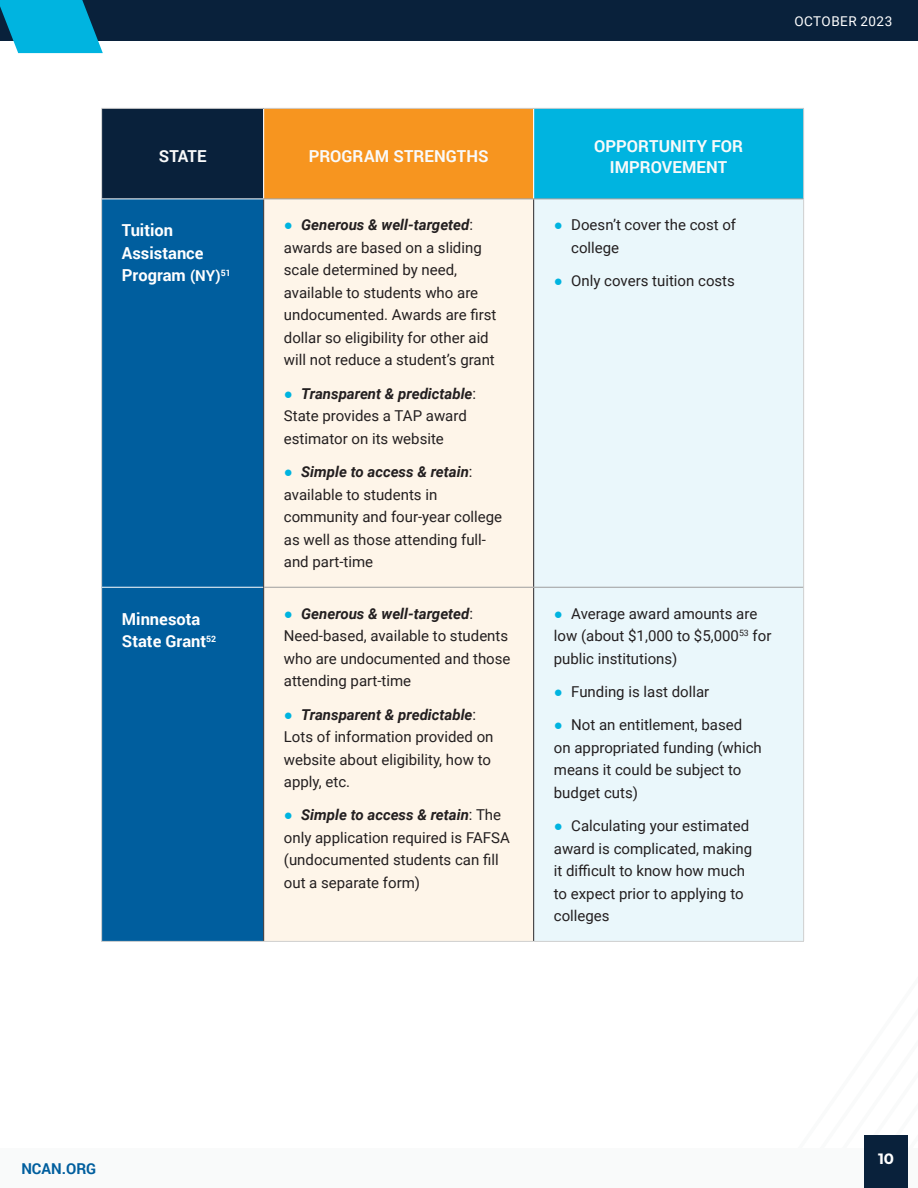
<style>
.page{position:relative;width:918px;height:1188px;background:#fff}
.page>*{position:absolute;margin:0;border:0;box-sizing:border-box;transform-origin:0 0}
.t1{font:700 16.5px/22.5px "Roboto";color:#fff}
.t2{font:700 16.5px/21px "Roboto";letter-spacing:.005em;color:#f9fafa;text-align:center}
.t3{font:15px/22.5px "Roboto";color:#231f20}
.t4{font:700 15px "Roboto";color:#005e9e}
.t5{font:700 15px "Montserrat";color:#fff}
.t6{font:13.5px "Roboto";letter-spacing:.035em;color:#fff}
.s1{font-size:15px}
.s2{font-family:"Arial";color:#00b4e0}
.s3{font-weight:700;font-style:italic}
</style>
<div class="page">
<div style="left:0;top:1148px;width:918px;height:40px;background:#f9fafa"></div>
<div style="left:864px;top:1135px;width:44px;height:53px;background:#09213b"></div>
<div style="left:0;top:0;width:918px;height:40px;background:#09213b"></div>
<svg style="left:0;top:0;width:103px;height:53px"></svg>
<div style="left:102px;top:108px;width:162px;height:91px;background:#09213b"></div>
<div style="left:264px;top:108px;width:270px;height:91px;background:#f7951f"></div>
<div style="left:534px;top:108px;width:270px;height:91px;background:#00b4e0"></div>
<div style="left:102px;top:200px;width:161px;height:741px;background:#005e9e"></div>
<div style="left:264px;top:200px;width:269px;height:741px;background:#fef5e9"></div>
<div style="left:534px;top:200px;width:269px;height:741px;background:#eaf7fb"></div>
<hr style="left:263px;top:199px;width:1px;height:388px;background:#413f41">
<hr style="left:533px;top:199px;width:1px;height:388px;background:#413f41">
<hr style="left:263px;top:587px;width:1px;height:354px;background:#413f41">
<hr style="left:533px;top:588px;width:1px;height:353px;background:#413f41">
<hr style="left:263px;top:109px;width:1px;height:90px;background:#fff">
<hr style="left:533px;top:109px;width:1px;height:90px;background:#fff">
<hr style="left:101px;top:108px;width:163px;height:1px;background:#cfcfcf">
<hr style="left:101px;top:109px;width:1px;height:90px;background:#cfcfcf">
<hr style="left:264px;top:108px;width:270px;height:1px;background:#cfcfcf">
<hr style="left:534px;top:108px;width:270px;height:1px;background:#cfcfcf">
<hr style="left:803px;top:109px;width:1px;height:90px;background:#cfcfcf">
<hr style="left:264px;top:199px;width:270px;height:1px;background:#9e9e9e">
<hr style="left:534px;top:199px;width:269px;height:1px;background:#9e9e9e">
<hr style="left:101px;top:199px;width:1px;height:388px;background:#cfcfcf">
<hr style="left:803px;top:199px;width:1px;height:388px;background:#cfcfcf">
<hr style="left:101px;top:587px;width:1px;height:354px;background:#cfcfcf">
<hr style="left:803px;top:587px;width:1px;height:354px;background:#cfcfcf">
<hr style="left:101px;top:941px;width:163px;height:1px;background:#cfcfcf">
<hr style="left:264px;top:941px;width:270px;height:1px;background:#cfcfcf">
<hr style="left:534px;top:941px;width:270px;height:1px;background:#cfcfcf">
<hr style="left:264px;top:587px;width:270px;height:1px;background:#9e9e9e">
<hr style="left:534px;top:587px;width:269px;height:1px;background:#9e9e9e">
<hr style="left:102px;top:199px;width:162px;height:1px;background:#fff">
<hr style="left:102px;top:587px;width:161px;height:1px;background:#fff">
<p class="t6" style="left:794px;top:11px;width:99px">OCTOBER 2023</p>
<p class="t2" style="left:159px;top:145px;width:49px">STATE</p>
<p class="t2" style="left:309px;top:145px;width:181px">PROGRAM STRENGTHS</p>
<p class="t2" style="left:594px;top:135px;width:151px">OPPORTUNITY FOR<br>IMPROVEMENT</p>
<p class="t1" style="left:122px;top:219px;width:110px">Tuition<br>Assistance<br>Program <span class="s1">(NY)</span><sup>51</sup></p>
<p class="t3" style="left:284px;top:213px;width:214px"><span class="s2">●</span> <span class="s3">Generous &amp; well-targeted</span>: awards are based on a sliding scale determined by need, available to students who are undocumented. Awards are first dollar so eligibility for other aid will not reduce a student’s grant</p>
<p class="t3" style="left:284px;top:382px;width:194px"><span class="s2">●</span> <span class="s3">Transparent &amp; predictable</span>:<br>State provides a TAP award estimator on its website</p>
<p class="t3" style="left:284px;top:460px;width:220px"><span class="s2">●</span> <span class="s3">Simple to access &amp; retain</span>: available to students in community and four-year college as well as those attending full&shy;and part-time</p>
<p class="t1" style="left:122px;top:607px;width:96px">Minnesota<br>State Grant<sup>52</sup></p>
<p class="t3" style="left:284px;top:602px;width:228px"><span class="s2">●</span> <span class="s3">Generous &amp; well-targeted</span>:<br>Need-based, available to students who are undocumented and those attending part-time</p>
<p class="t3" style="left:284px;top:702px;width:211px"><span class="s2">●</span> <span class="s3">Transparent &amp; predictable</span>:<br>Lots of information provided on website about eligibility, how to apply, etc.</p>
<p class="t3" style="left:284px;top:803px;width:227px"><span class="s2">●</span> <span class="s3">Simple to access &amp; retain</span>: The only application required is FAFSA (undocumented students can fill out a separate form)</p>
<p class="t3" style="left:571px;top:213px;width:166px;text-indent:-17px"><span class="s2">●</span> Doesn’t cover the cost of college</p>
<p class="t3" style="left:554px;top:269px;width:183px"><span class="s2">●</span> Only covers tuition costs</p>
<p class="t3" style="left:554px;top:602px;width:219px"><span class="s2">●</span> Average award amounts are low (about $1,000 to $5,000<sup>53</sup> for public institutions)</p>
<p class="t3" style="left:554px;top:680px;width:157px"><span class="s2">●</span> Funding is last dollar</p>
<p class="t3" style="left:554px;top:713px;width:210px"><span class="s2">●</span> Not an entitlement, based on appropriated funding (which means it could be subject to budget cuts)</p>
<p class="t3" style="left:554px;top:814px;width:200px"><span class="s2">●</span> Calculating your estimated award is complicated, making it difficult to know how much to expect prior to applying to colleges</p>
<p class="t4" style="left:21px;top:1158px;width:76px">NCAN.ORG</p>
<p class="t5" style="left:878px;top:1147px;width:18px">10</p>
</div>
